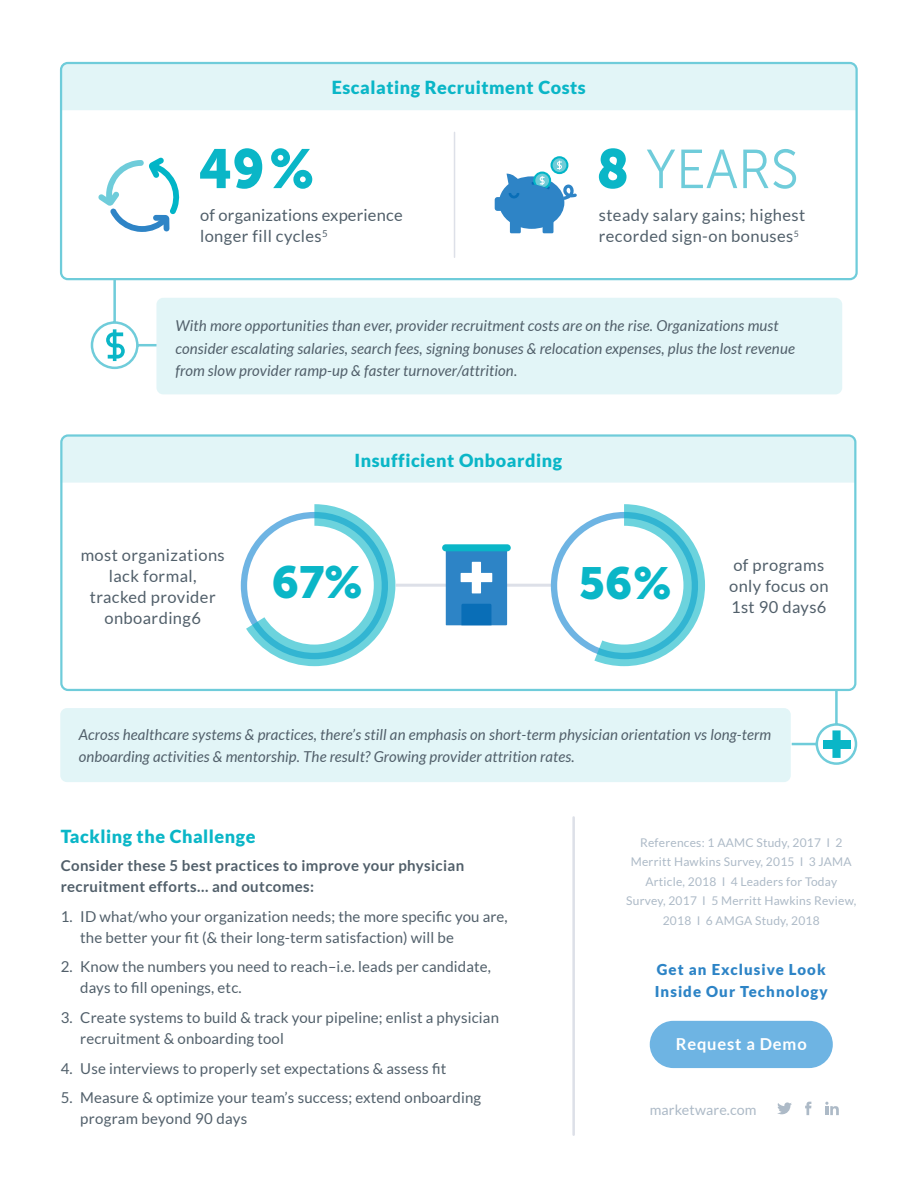
<style>
.page{position:relative;width:918px;height:1188px;background:#fff}
.page>*{position:absolute;margin:0;border:0;box-sizing:border-box;transform-origin:0 0}
.t1{font:54.75px "Museo Sans 300";color:#6fccda;scale:.95 1}
.t2{font:54.75px "Museo Sans 900";color:#0ab6c7;scale:.95 1}
.t3{font:44.7px "Museo Sans 900";color:#0ab6c7}
.Section_Header{font:900 18px "Lato";letter-spacing:.03em;color:#0ab6c7}
.Graph_Description{font:16.5px/21px "Lato";letter-spacing:.025em;color:#515f6a}
.Request_Demo{font:700 16.5px "Lato";letter-spacing:.05em;color:#fff}
.Body{font:italic 15px/22.5px "Lato";letter-spacing:.01em;color:#515f6a}
.t4{font:15px/21px "Lato";letter-spacing:.01em;color:#515f6a}
.Body-2{font:700 15px/21px "Lato";letter-spacing:.025em;color:#515f6a}
.Section_Header-2{font:900 15px/22.5px "Lato";letter-spacing:.07em;color:#2d84c6}
.Body-3{font:14.25px "Lato";letter-spacing:.01em;color:#adbac7}
.References{font:12px/19.5px "Lato";letter-spacing:.02em;color:#adbac7;text-align:center}
.s1{font-family:"Museo Sans 900";color:#0ab6c7}
</style>
<div class="page">
<div style="left:60px;top:62px;width:798px;height:218px;border:2px solid #6fccda;border-radius:7px"></div>
<div style="left:63px;top:437px;width:790px;height:46px;background:#e2f5f7"></div>
<div style="left:60px;top:434px;width:796px;height:257px;border:2px solid #6fccda;border-radius:7px"></div>
<svg style="left:89px;top:277px;width:70px;height:93px"></svg>
<hr style="left:113px;top:329px;width:3px;height:32px;background:#0ab6c7">
<div style="left:61px;top:63px;width:796px;height:47px;background:#e2f5f7"></div>
<div style="left:60px;top:708px;width:731px;height:74px;background:#e2f5f7;border-radius:7px"></div>
<div style="left:156px;top:298px;width:686px;height:96px;background:#e2f5f7;border-radius:7px"></div>
<div style="left:650px;top:1021px;width:183px;height:47px;background:#6eb4e3;border-radius:24px"></div>
<svg style="left:805px;top:1102px;width:6px;height:13px"></svg>
<svg style="left:825px;top:1102px;width:14px;height:13px"></svg>
<svg style="left:777px;top:1102px;width:15px;height:12px"></svg>
<hr style="left:572px;top:817px;width:3px;height:318px;background:#dde0e8">
<hr style="left:396px;top:584px;width:160px;height:3px;background:#dde0e8">
<svg style="left:241px;top:504px;width:154px;height:162px"></svg>
<svg style="left:551px;top:504px;width:154px;height:162px"></svg>
<hr style="left:454px;top:132px;width:1px;height:125px;background:#dde0e8">
<svg style="left:789px;top:688px;width:69px;height:77px"></svg>
<div style="left:823px;top:740px;width:27px;height:8px;background:#0ab6c7"></div>
<div style="left:832px;top:730px;width:9px;height:28px;background:#0ab6c7"></div>
<svg style="left:98px;top:158px;width:82px;height:74px"></svg>
<svg style="left:446px;top:551px;width:61px;height:74px;background:#3e8eca"></svg>
<div style="left:442px;top:544px;width:69px;height:7px;background:#0ab6c7;border-radius:4px"></div>
<svg style="left:551px;top:156px;width:17px;height:18px"></svg>
<svg style="left:553px;top:158px;width:13px;height:14px"></svg>
<svg style="left:495px;top:161px;width:82px;height:72px"></svg>
<p class="Section_Header" style="left:332px;top:77px;width:256px">Escalating Recruitment Costs</p>
<h1 class="t2" style="left:199px;top:138px;width:123px">49%</h1>
<p class="Graph_Description" style="left:200px;top:205px;width:204px">of organizations experience longer fill cycles<sup>5</sup></p>
<h1 class="t1" style="left:597px;top:140px;width:214px"><span class="s1">8</span> YEARS</h1>
<p class="Graph_Description" style="left:599px;top:205px;width:208px">steady salary gains; highest recorded sign-on bonuses<sup>5</sup></p>
<p class="Body" style="left:176px;top:315px;width:621px">With more opportunities than ever, provider recruitment costs are on the rise. Organizations must consider escalating salaries, search fees, signing bonuses &amp; relocation expenses, plus the lost revenue from slow provider ramp-up &amp; faster turnover/attrition.</p>
<p class="Section_Header" style="left:355px;top:450px;width:209px">Insufficient Onboarding</p>
<p class="Graph_Description" style="left:81px;top:544px;width:146px;text-align:center">most organizations lack formal, tracked provider onboarding6</p>
<p class="Graph_Description" style="left:729px;top:555px;width:101px">of programs only focus on<br>1st 90 days6</p>
<h2 class="t3" style="left:272px;top:557px;width:93px">67%</h2>
<h2 class="t3" style="left:579px;top:558px;width:94px">56%</h2>
<p class="Body" style="left:79px;top:723px;width:694px">Across healthcare systems &amp; practices, there’s still an emphasis on short-term physician orientation vs long-term onboarding activities &amp; mentorship. The result? Growing provider attrition rates.</p>
<p class="Section_Header" style="left:61px;top:826px;width:196px">Tackling the Challenge</p>
<p class="Body-2" style="left:61px;top:855px;width:405px">Consider these 5 best practices to improve your physician recruitment efforts… and outcomes:</p>
<p class="t4" style="left:80px;top:906px;width:429px;text-indent:-20px">1. ID what/who your organization needs; the more specific you are, the better your fit (&amp; their long-term satisfaction) will be</p>
<p class="t4" style="left:80px;top:956px;width:412px;text-indent:-20px">2. Know the numbers you need to reach–i.e. leads per candidate, days to fill openings, etc.</p>
<p class="t4" style="left:80px;top:1007px;width:420px;text-indent:-20px">3. Create systems to build &amp; track your pipeline; enlist a physician recruitment &amp; onboarding tool</p>
<p class="t4" style="left:61px;top:1058px;width:387px">4. Use interviews to properly set expectations &amp; assess fit</p>
<p class="t4" style="left:80px;top:1087px;width:402px;text-indent:-20px">5. Measure &amp; optimize your team’s success; extend onboarding program beyond 90 days</p>
<p class="References" style="left:626px;top:833px;width:231px">References: 1 AAMC Study, 2017 I 2<br>Merritt Hawkins Survey, 2015 I 3 JAMA Article, 2018 I 4 Leaders for Today Survey, 2017 I 5 Merritt Hawkins Review, 2018 I 6 AMGA Study, 2018</p>
<p class="Section_Header-2" style="left:655px;top:958px;width:175px">Get an Exclusive Look<br>Inside Our Technology</p>
<p class="Request_Demo" style="left:676px;top:1034px;width:132px">Request a Demo</p>
<p class="Body-3" style="left:650px;top:1101px;width:108px">marketware.com</p>
</div>
